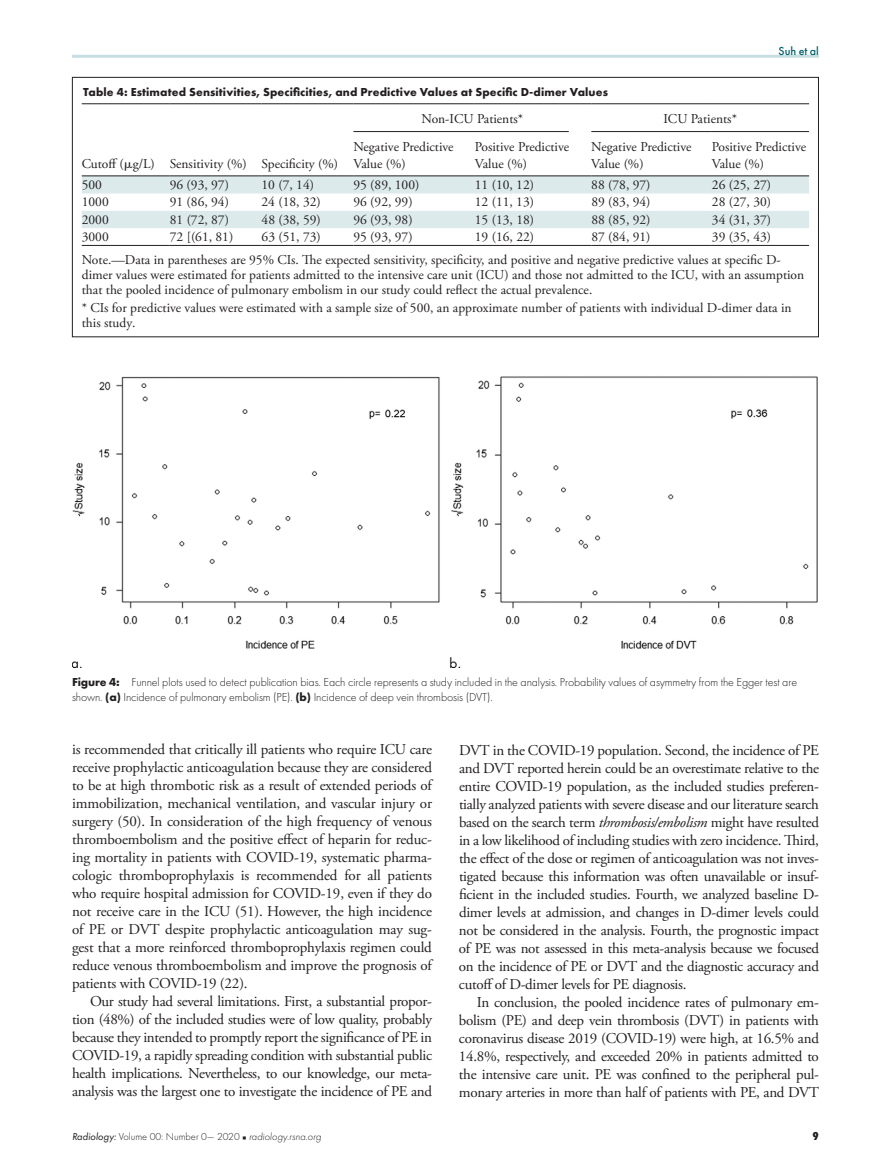
<style>
.page{position:relative;width:891px;height:1175px;background:#fff}
.page>*{position:absolute;margin:0;border:0;box-sizing:border-box;transform-origin:0 0}
.t1{font:15px/18px "Adobe Garamond Pro";letter-spacing:-.02em;color:#231f20;text-align:justify}
.t2{font:13.5px/16.5px "Adobe Garamond Pro";color:#231f20}
.t3{font:300 12px/15px "Futura PT";letter-spacing:-.01em;color:#231f20}
.t4{font:700 12px "Futura PT";letter-spacing:.01em;color:#231f20}
.t5{font:500 12px "Futura PT";color:#00636d}
.t6{font:800 12px "Futura PT Cond";color:#231f20}
.t7{font:300 10.5px "Futura PT";color:#231f20}
.s1{font-style:inherit}
.s2{font-family:"Universal Greekwith Math Pi"}
.s3{font-weight:700}
.s4{font-style:italic}
.s5{font-weight:400;font-style:italic}
.s6{font-family:"Universal Newswith Comm Pi";font-weight:400;font-size:6px}
</style>
<div class="page">
<hr style="left:72px;top:55px;width:747px;height:3px;background:#c6dee1">
<img style="left:72px;top:376px;width:746px;height:292px">
<svg style="left:82px;top:176px;width:727px;height:52px"></svg>
<hr style="left:82px;top:175px;width:88px;height:1px;background:#231f20">
<hr style="left:170px;top:175px;width:92px;height:1px;background:#231f20">
<hr style="left:262px;top:175px;width:91px;height:1px;background:#231f20">
<hr style="left:591px;top:131px;width:121px;height:1px;background:#231f20">
<hr style="left:712px;top:131px;width:97px;height:1px;background:#231f20">
<hr style="left:353px;top:175px;width:122px;height:1px;background:#231f20">
<hr style="left:475px;top:175px;width:116px;height:1px;background:#231f20">
<hr style="left:591px;top:175px;width:121px;height:1px;background:#231f20">
<hr style="left:712px;top:175px;width:97px;height:1px;background:#231f20">
<hr style="left:82px;top:245px;width:88px;height:1px;background:#231f20">
<hr style="left:170px;top:245px;width:92px;height:1px;background:#231f20">
<hr style="left:262px;top:245px;width:91px;height:1px;background:#231f20">
<hr style="left:353px;top:245px;width:122px;height:1px;background:#231f20">
<hr style="left:475px;top:245px;width:116px;height:1px;background:#231f20">
<hr style="left:591px;top:245px;width:121px;height:1px;background:#231f20">
<hr style="left:712px;top:245px;width:97px;height:1px;background:#231f20">
<hr style="left:82px;top:103px;width:88px;height:1px;background:#231f20">
<hr style="left:170px;top:103px;width:92px;height:1px;background:#231f20">
<hr style="left:262px;top:103px;width:91px;height:1px;background:#231f20">
<hr style="left:353px;top:103px;width:122px;height:1px;background:#231f20">
<hr style="left:475px;top:103px;width:116px;height:1px;background:#231f20">
<hr style="left:591px;top:103px;width:121px;height:1px;background:#231f20">
<hr style="left:712px;top:103px;width:97px;height:1px;background:#231f20">
<hr style="left:353px;top:131px;width:216px;height:1px;background:#231f20">
<div style="left:72px;top:77px;width:747px;height:260px;border:1px solid #231f20"></div>
<p class="t4" style="left:83px;top:84px;width:526px">Table 4: Estimated Sensitivities, Specificities, and Predictive Values at Specific <span class="s1">D</span>-dimer Values</p>
<p class="t5" style="left:779px;top:44px;width:42px">Suh et al</p>
<p class="t2" style="left:82px;top:156px;width:258px">Cutoff (<span class="s2">m</span>g/L) Sensitivity (%) Specificity (%)</p>
<p class="t2" style="left:422px;top:111px;width:103px">Non-ICU Patients*</p>
<p class="t2" style="left:663px;top:111px;width:75px">ICU Patients*</p>
<p class="t2" style="left:353px;top:139px;width:102px">Negative Predictive<br>Value (%)</p>
<p class="t2" style="left:475px;top:139px;width:96px">Positive Predictive<br>Value (%)</p>
<p class="t2" style="left:591px;top:139px;width:102px">Negative Predictive<br>Value (%)</p>
<p class="t2" style="left:712px;top:139px;width:96px">Positive Predictive<br>Value (%)</p>
<p class="t2" style="left:82px;top:177px;width:22px">500</p>
<p class="t2" style="left:170px;top:177px;width:61px">96 (93, 97)</p>
<p class="t2" style="left:262px;top:177px;width:54px">10 (7, 14)</p>
<p class="t2" style="left:353px;top:177px;width:68px">95 (89, 100)</p>
<p class="t2" style="left:475px;top:177px;width:61px">11 (10, 12)</p>
<p class="t2" style="left:591px;top:177px;width:61px">88 (78, 97)</p>
<p class="t2" style="left:712px;top:177px;width:61px">26 (25, 27)</p>
<p class="t2" style="left:82px;top:194px;width:28px">1000</p>
<p class="t2" style="left:170px;top:194px;width:61px">91 (86, 94)</p>
<p class="t2" style="left:262px;top:194px;width:61px">24 (18, 32)</p>
<p class="t2" style="left:353px;top:194px;width:61px">96 (92, 99)</p>
<p class="t2" style="left:475px;top:194px;width:61px">12 (11, 13)</p>
<p class="t2" style="left:591px;top:194px;width:61px">89 (83, 94)</p>
<p class="t2" style="left:712px;top:194px;width:61px">28 (27, 30)</p>
<p class="t2" style="left:82px;top:211px;width:28px">2000</p>
<p class="t2" style="left:170px;top:211px;width:61px">81 (72, 87)</p>
<p class="t2" style="left:262px;top:211px;width:61px">48 (38, 59)</p>
<p class="t2" style="left:353px;top:211px;width:61px">96 (93, 98)</p>
<p class="t2" style="left:475px;top:211px;width:61px">15 (13, 18)</p>
<p class="t2" style="left:591px;top:211px;width:61px">88 (85, 92)</p>
<p class="t2" style="left:712px;top:211px;width:61px">34 (31, 37)</p>
<p class="t2" style="left:82px;top:229px;width:28px">3000</p>
<p class="t2" style="left:170px;top:229px;width:65px">72 [(61, 81)</p>
<p class="t2" style="left:262px;top:229px;width:61px">63 (51, 73)</p>
<p class="t2" style="left:353px;top:229px;width:61px">95 (93, 97)</p>
<p class="t2" style="left:475px;top:229px;width:61px">19 (16, 22)</p>
<p class="t2" style="left:591px;top:229px;width:61px">87 (84, 91)</p>
<p class="t2" style="left:82px;top:226px;width:701px;line-height:22.8px;text-indent:630px">39 (35, 43)<br>Note.—Data in parentheses are 95% CIs. The expected sensitivity, specificity, and positive and negative predictive values at specific D-</p>
<p class="t2" style="left:82px;top:267px;width:724px;line-height:15px">dimer values were estimated for patients admitted to the intensive care unit (ICU) and those not admitted to the ICU, with an assumption that the pooled incidence of pulmonary embolism in our study could reflect the actual prevalence.</p>
<p class="t2" style="left:82px;top:301px;width:711px;line-height:15px">* CIs for predictive values were estimated with a sample size of 500, an approximate number of patients with individual D-dimer data in this study.</p>
<p class="t3" style="left:72px;top:675px;width:727px"><span class="s3">Figure 4:</span> Funnel plots used to detect publication bias. Each circle represents a study included in the analysis. Probability values of asymmetry from the Egger test are shown. <span class="s3">(a)</span> Incidence of pulmonary embolism (PE). <span class="s3">(b)</span> Incidence of deep vein thrombosis (DVT).</p>
<p class="t1" style="left:72px;top:741px;width:362px">is recommended that critically ill patients who require ICU care receive prophylactic anticoagulation because they are considered to be at high thrombotic risk as a result of extended periods of immobilization, mechanical ventilation, and vascular injury or surgery (50). In consideration of the high frequency of venous thromboembolism and the positive effect of heparin for reduc&shy;ing mortality in patients with COVID-19, systematic pharma&shy;cologic thromboprophylaxis is recommended for all patients who require hospital admission for COVID-19, even if they do not receive care in the ICU (51). However, the high incidence of PE or DVT despite prophylactic anticoagulation may sug&shy;gest that a more reinforced thromboprophylaxis regimen could reduce venous thromboembolism and improve the prognosis of patients with COVID-19 (22).</p>
<p class="t1" style="left:72px;top:993px;width:362px;text-indent:18px">Our study had several limitations. First, a substantial propor&shy;tion (48%) of the included studies were of low quality, probably because they intended to promptly report the significance of PE in COVID-19, a rapidly spreading condition with substantial public health implications. Nevertheless, to our knowledge, our meta&shy;analysis was the largest one to investigate the incidence of PE and</p>
<p class="t1" style="left:459px;top:741px;width:362px">DVT in the COVID-19 population. Second, the incidence of PE and DVT reported herein could be an overestimate relative to the entire COVID-19 population, as the included studies preferen&shy;tially analyzed patients with severe disease and our literature search based on the search term <span class="s4">thrombosis/embolism</span> might have resulted in a low likelihood of including studies with zero incidence. Third, the effect of the dose or regimen of anticoagulation was not inves&shy;tigated because this information was often unavailable or insuf&shy;ficient in the included studies. Fourth, we analyzed baseline D&shy;dimer levels at admission, and changes in D-dimer levels could not be considered in the analysis. Fourth, the prognostic impact of PE was not assessed in this meta-analysis because we focused on the incidence of PE or DVT and the diagnostic accuracy and cutoff of D-dimer levels for PE diagnosis.</p>
<p class="t1" style="left:459px;top:993px;width:362px;text-indent:18px">In conclusion, the pooled incidence rates of pulmonary em&shy;bolism (PE) and deep vein thrombosis (DVT) in patients with coronavirus disease 2019 (COVID-19) were high, at 16.5% and 14.8%, respectively, and exceeded 20% in patients admitted to the intensive care unit. PE was confined to the peripheral pul&shy;monary arteries in more than half of patients with PE, and DVT</p>
<p class="t7" style="left:72px;top:1131px;width:251px"><span class="s5">Radiology:</span> Volume 00: Number 0— 2020 <span class="s6">n</span> <span class="s4">radiology.rsna.org</span></p>
<p class="t6" style="left:813px;top:1129px;width:8px">9</p>
</div>
